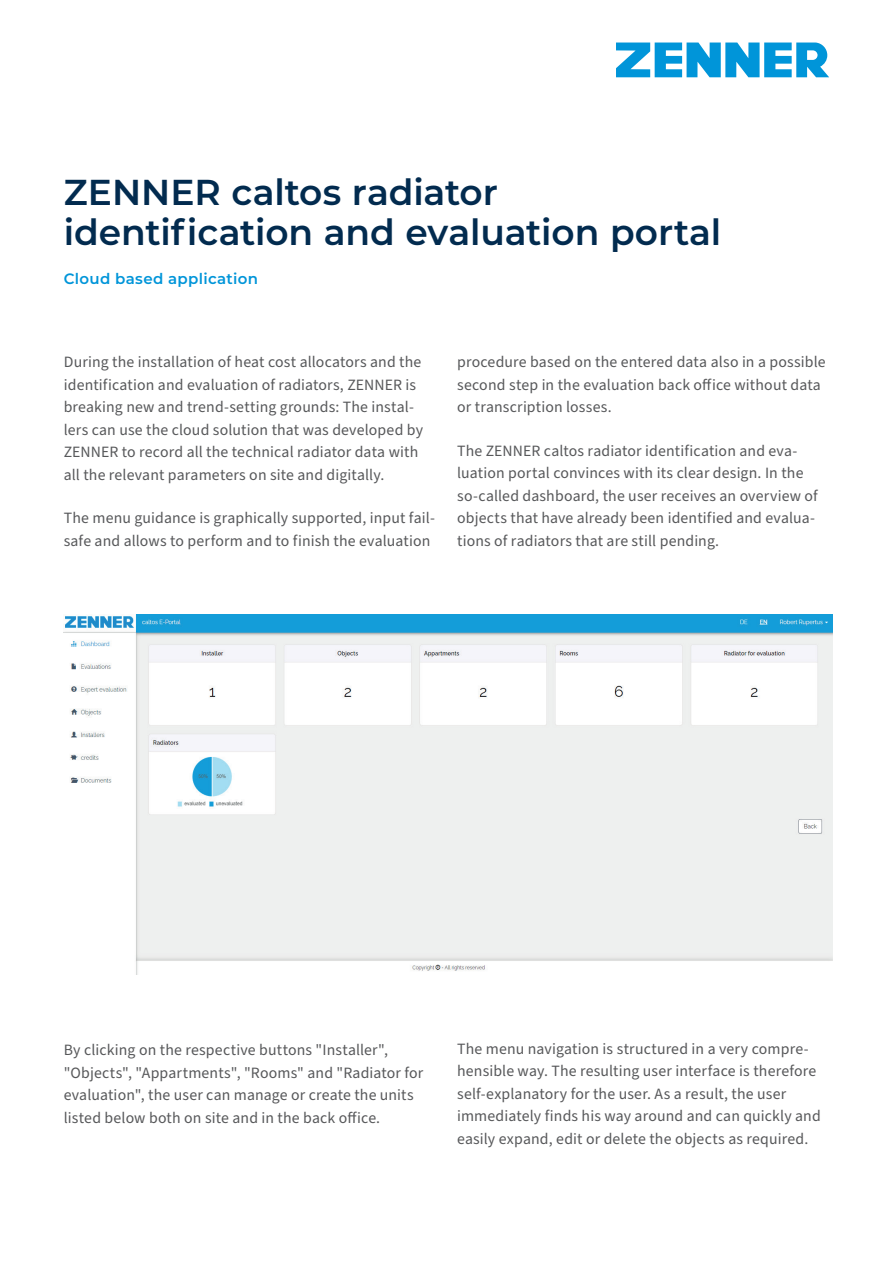
<style>
.page{position:relative;width:893px;height:1263px;background:#fff}
.page>*{position:absolute;margin:0;border:0;box-sizing:border-box;transform-origin:0 0}
.t1{font:600 36px/39.6px "Montserrat";color:#022b4f}
.t2{font:15.75px/22.5px "Source Sans Pro";letter-spacing:.01em;color:#57585a}
.t3{font:600 15px "Montserrat";letter-spacing:.02em;color:#0095d9}
</style>
<div class="page">
<svg style="left:616px;top:43px;width:213px;height:34px"></svg>
<img style="left:64px;top:615px;width:769px;height:359px">
<h1 class="t1" style="left:64px;top:171px;width:659px">ZENNER caltos radiator identification and evaluation portal</h1>
<p class="t3" style="left:64px;top:268px;width:196px">Cloud based application</p>
<p class="t2" style="left:64px;top:351px;width:361px">During the installation of heat cost allocators and the identification and evaluation of radiators, ZENNER is breaking new and trend-setting grounds: The instal&shy;lers can use the cloud solution that was developed by ZENNER to record all the technical radiator data with all the relevant parameters on site and digitally.</p>
<p class="t2" style="left:64px;top:507px;width:373px">The menu guidance is graphically supported, input fail&shy;safe and allows to perform and to finish the evaluation</p>
<p class="t2" style="left:457px;top:351px;width:370px">procedure based on the entered data also in a possible second step in the evaluation back office without data or transcription losses.</p>
<p class="t2" style="left:457px;top:440px;width:362px">The ZENNER caltos radiator identification and eva&shy;luation portal convinces with its clear design. In the so-called dashboard, the user receives an overview of objects that have already been identified and evalua&shy;tions of radiators that are still pending.</p>
<p class="t2" style="left:64px;top:1039px;width:361px">By clicking on the respective buttons "Installer", "Objects", "Appartments", "Rooms" and "Radiator for evaluation", the user can manage or create the units listed below both on site and in the back office.</p>
<p class="t2" style="left:457px;top:1038px;width:365px">The menu navigation is structured in a very compre&shy;hensible way. The resulting user interface is therefore self-explanatory for the user. As a result, the user immediately finds his way around and can quickly and easily expand, edit or delete the objects as required.</p>
</div>
